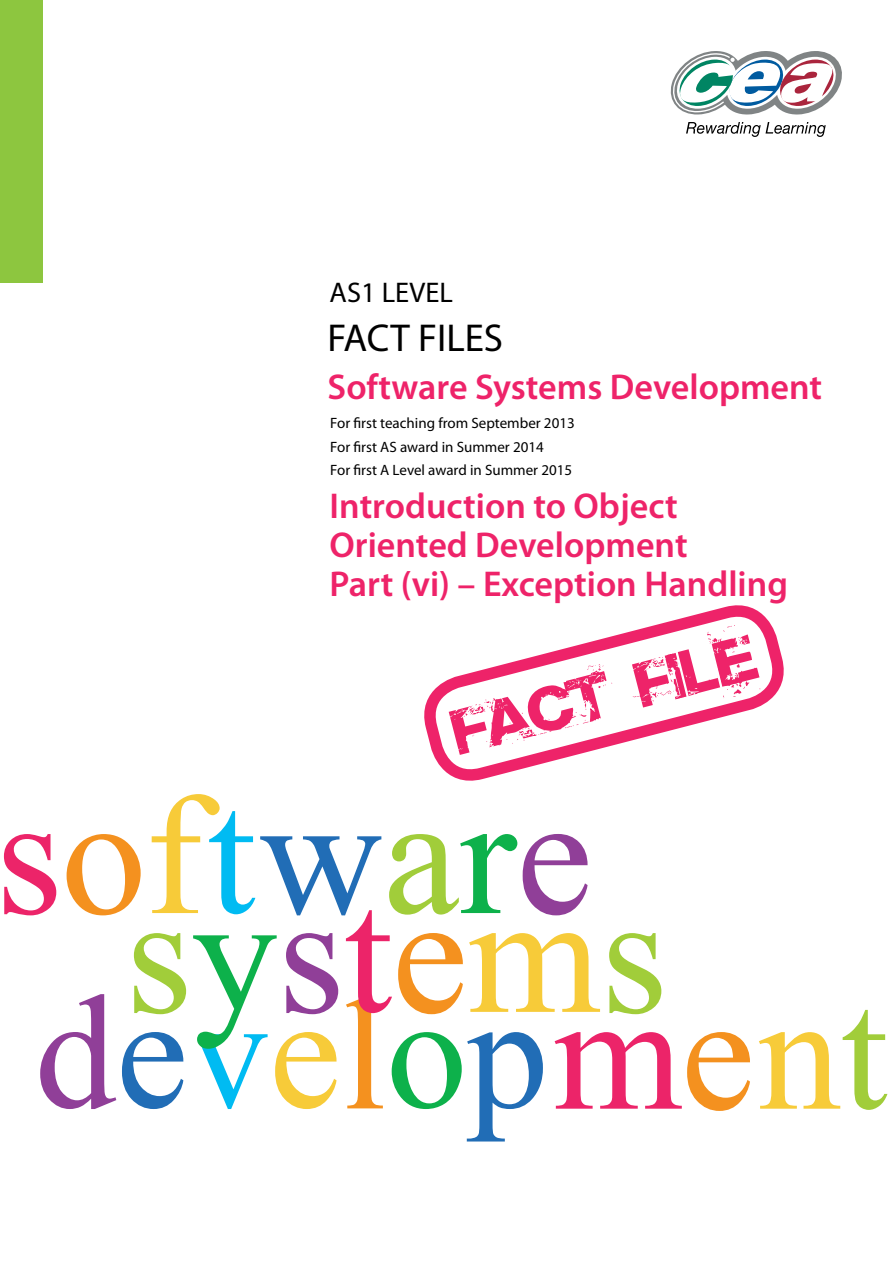
<style>
.page{position:relative;width:893px;height:1263px;background:#fff}
.page>*{position:absolute;margin:0;border:0;box-sizing:border-box;transform-origin:0 0}
.t1{font:39px "Myriad Pro";color:#000}
.t2{font:600 36px/39px "Myriad Pro";color:#ee2369}
.t3{font:28.5px "Myriad Pro";color:#000}
.t4{font:15px/23.7px "Myriad Pro";color:#000}
</style>
<div class="page">
<div style="left:0;top:0;width:43px;height:283px;background:#8dc63f"></div>
<svg style="left:686px;top:122px;width:140px;height:15px"></svg>
<svg style="left:671px;top:51px;width:171px;height:64px"></svg>
<svg style="left:759px;top:1010px;width:128px;height:100px"></svg>
<svg style="left:4px;top:794px;width:746px;height:347px"></svg>
<svg style="left:422px;top:605px;width:362px;height:232px"></svg>
<svg style="left:449px;top:625px;width:311px;height:130px"></svg>
<p class="t3" style="left:330px;top:277px;width:125px">AS1 LEVEL</p>
<p class="t1" style="left:327px;top:316px;width:177px">FACT FILES</p>
<p class="t2" style="left:327px;top:367px;width:496px">Software Systems Development</p>
<p class="t4" style="left:330px;top:411px;width:246px">For first teaching from September 2013<br>For first AS award in Summer 2014<br>For first A Level award in Summer 2015</p>
<p class="t2" style="left:330px;top:487px;width:460px">Introduction to Object<br>Oriented Development<br>Part (vi) – Exception Handling</p>
</div>
